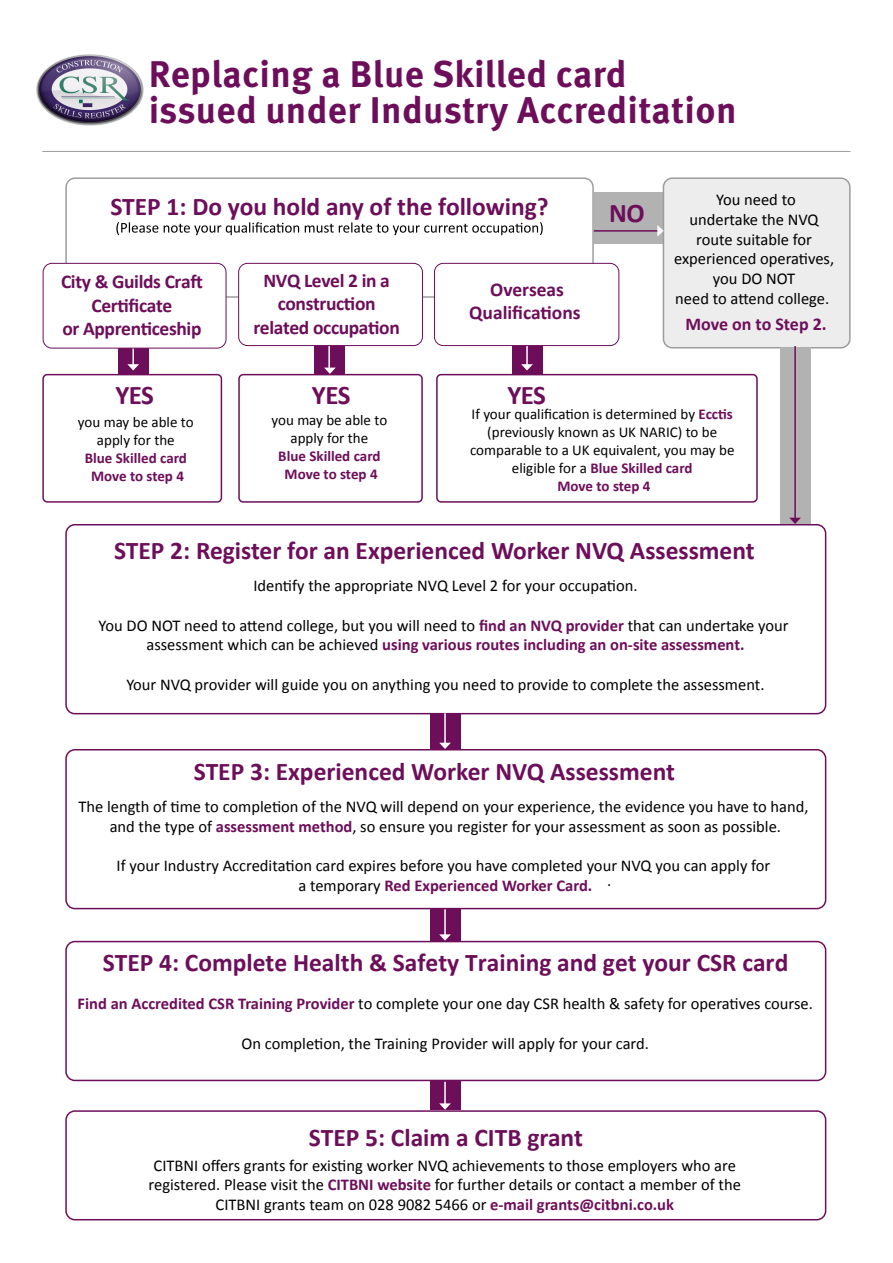
<style>
.page{position:relative;width:893px;height:1263px;background:#fff}
.page>*{position:absolute;margin:0;border:0;box-sizing:border-box;transform-origin:0 0}
.t1{font:700 37.2px/35.5px "Meta Pro";letter-spacing:.01em;color:#6d0e5a}
.t2{font:700 27px "Calibri";letter-spacing:-.02em;color:#6d0e5a}
.t3{font:700 25.5px "Calibri";color:#6d0e5a}
.t4{font:700 19.5px/23.4px "Calibri";letter-spacing:-.02em;color:#6d0e5a;text-align:center}
.t5{font:700 19.5px/23.4px "Calibri";color:#6d0e5a;text-align:center}
.t6{font:700 18px "Calibri";color:#6d0e5a}
.t7{font:16.5px/19.8px "Calibri";color:#000;text-align:center}
.t8{font:15px/18px "Calibri";color:#000;text-align:center}
.t9{font:700 15px/18px "Calibri";color:#6d0e5a;text-align:center}
.s1{font-weight:700;color:#6d0e5a}
</style>
<div class="page">
<div style="left:430px;top:714px;width:31px;height:396px;background:#6d0e5a"></div>
<div style="left:65px;top:524px;width:761px;height:190px;border:2px solid #6d0e5a;border-radius:9px"></div>
<div style="left:66px;top:750px;width:760px;height:158px;background:#fff;border-radius:9px"></div>
<div style="left:65px;top:749px;width:761px;height:160px;border:2px solid #6d0e5a;border-radius:9px"></div>
<div style="left:66px;top:941px;width:760px;height:139px;background:#fff;border-radius:9px"></div>
<div style="left:65px;top:941px;width:761px;height:140px;border:2px solid #6d0e5a;border-radius:9px"></div>
<div style="left:65px;top:1110px;width:761px;height:110px;border:2px solid #6d0e5a;border-radius:9px"></div>
<hr style="left:42px;top:151px;width:808px;height:1px;background:#9d9d9c">
<div style="left:65px;top:177px;width:529px;height:121px;border:2px solid #9d9d9c;border-radius:9px"></div>
<svg style="left:116px;top:222px;width:427px;height:13px"></svg>
<div style="left:118px;top:294px;width:31px;height:85px;background:#6d0e5a"></div>
<div style="left:314px;top:294px;width:31px;height:85px;background:#6d0e5a"></div>
<div style="left:512px;top:294px;width:31px;height:85px;background:#6d0e5a"></div>
<div style="left:43px;top:375px;width:183px;height:127px;background:#fff;border-radius:4px"></div>
<div style="left:42px;top:374px;width:180px;height:129px;border:1px solid #6d0e5a;border-radius:4px"></div>
<div style="left:239px;top:375px;width:183px;height:127px;background:#fff;border-radius:4px"></div>
<div style="left:238px;top:374px;width:185px;height:129px;border:2px solid #6d0e5a;border-radius:4px"></div>
<div style="left:437px;top:375px;width:320px;height:127px;background:#fff;border-radius:4px"></div>
<div style="left:436px;top:374px;width:322px;height:129px;border:2px solid #6d0e5a;border-radius:4px"></div>
<hr style="left:132px;top:296px;width:2px;height:69px;background:#fff">
<svg style="left:127px;top:364px;width:12px;height:6px"></svg>
<hr style="left:328px;top:289px;width:2px;height:79px;background:#fff">
<svg style="left:324px;top:368px;width:12px;height:6px"></svg>
<hr style="left:526px;top:296px;width:2px;height:69px;background:#fff">
<svg style="left:521px;top:364px;width:12px;height:6px"></svg>
<div style="left:43px;top:263px;width:183px;height:85px;background:#fff;border-radius:9px"></div>
<div style="left:43px;top:263px;width:183px;height:85px;border:1px solid #6d0e5a;border-radius:9px"></div>
<div style="left:239px;top:263px;width:183px;height:83px;background:#fff;border-radius:9px"></div>
<div style="left:238px;top:263px;width:185px;height:83px;border:1px solid #6d0e5a;border-radius:9px"></div>
<div style="left:434px;top:263px;width:185px;height:83px;background:#fff;border-radius:9px"></div>
<div style="left:434px;top:263px;width:185px;height:83px;border:1px solid #6d0e5a;border-radius:9px"></div>
<div style="left:594px;top:192px;width:69px;height:51px;background:#b2b2b2"></div>
<div style="left:663px;top:178px;width:187px;height:170px;background:#ededed;border-radius:9px"></div>
<div style="left:663px;top:177px;width:188px;height:171px;border:2px solid #9d9d9c;border-radius:9px"></div>
<hr style="left:594px;top:230px;width:64px;height:2px;background:#6d0e5a">
<svg style="left:657px;top:225px;width:7px;height:12px"></svg>
<div style="left:780px;top:347px;width:31px;height:177px;background:#b2b2b2"></div>
<hr style="left:794px;top:346px;width:2px;height:172px;background:#6d0e5a">
<svg style="left:789px;top:518px;width:12px;height:6px"></svg>
<hr style="left:444px;top:713px;width:2px;height:30px;background:#fff">
<svg style="left:439px;top:743px;width:12px;height:6px"></svg>
<hr style="left:444px;top:909px;width:2px;height:26px;background:#fff">
<svg style="left:439px;top:934px;width:12px;height:7px"></svg>
<hr style="left:444px;top:1082px;width:2px;height:22px;background:#fff">
<svg style="left:439px;top:1103px;width:12px;height:7px"></svg>
<img style="left:37px;top:55px;width:107px;height:71px">
<h1 class="t1" style="left:149px;top:54px;width:589px">Replacing a Blue Skilled card issued under Industry Accreditation</h1>
<h3 class="t3" style="left:110px;top:188px;width:440px">STEP 1: Do you hold any of the following?</h3>
<p class="t4" style="left:61px;top:269px;width:143px">City &amp; Guilds Craft<br>Certificate<br>or Apprenticeship</p>
<p class="t4" style="left:253px;top:268px;width:148px">NVQ Level 2 in a construction related occupation</p>
<p class="t5" style="left:469px;top:277px;width:113px">Overseas<br>Qualifications</p>
<h2 class="t2" style="left:115px;top:376px;width:40px">YES</h2>
<h2 class="t2" style="left:312px;top:376px;width:40px">YES</h2>
<h2 class="t2" style="left:507px;top:376px;width:40px">YES</h2>
<h2 class="t2" style="left:609px;top:194px;width:37px">NO</h2>
<p class="t7" style="left:674px;top:189px;width:161px">You need to<br>undertake the NVQ route suitable for experienced operatives, you DO NOT<br>need to attend college.</p>
<p class="t6" style="left:685px;top:311px;width:143px">Move on to Step 2.</p>
<p class="t8" style="left:78px;top:413px;width:117px">you may be able to apply for the</p>
<p class="t9" style="left:85px;top:448px;width:104px">Blue Skilled card<br>Move to step 4</p>
<p class="t8" style="left:272px;top:411px;width:117px">you may be able to apply for the</p>
<p class="t9" style="left:278px;top:447px;width:104px">Blue Skilled card<br>Move to step 4</p>
<p class="t8" style="left:470px;top:405px;width:266px">If your qualification is determined by <span class="s1">Ecctis </span>(previously known as UK NARIC) to be comparable to a UK equivalent, you may be eligible for a <span class="s1">Blue Skilled card<br>Move to step 4</span></p>
<h3 class="t3" style="left:114px;top:532px;width:642px">STEP 2: Register for an Experienced Worker NVQ Assessment</h3>
<p class="t7" style="left:253px;top:575px;width:386px">Identify the appropriate NVQ Level 2 for your occupation.</p>
<p class="t7" style="left:99px;top:615px;width:691px">You DO NOT need to attend college, but you will need to <span class="s1">find an NVQ provider</span> that can undertake your assessment which can be achieved <span class="s1">using various routes including an on-site assessment.</span></p>
<p class="t7" style="left:126px;top:674px;width:640px">Your NVQ provider will guide you on anything you need to provide to complete the assessment.</p>
<h3 class="t3" style="left:194px;top:753px;width:483px">STEP 3: Experienced Worker NVQ Assessment</h3>
<p class="t7" style="left:78px;top:796px;width:732px">The length of time to completion of the NVQ will depend on your experience, the evidence you have to hand, and the type of <span class="s1">assessment method</span>, so ensure you register for your assessment as soon as possible.</p>
<p class="t7" style="left:117px;top:855px;width:655px">If your Industry Accreditation card expires before you have completed your NVQ you can apply for a temporary <span class="s1">Red Experienced Worker Card.</span></p>
<p class="t7" style="left:607px;top:870px;width:6px">.</p>
<h3 class="t3" style="left:103px;top:944px;width:687px">STEP 4: Complete Health &amp; Safety Training and get your CSR card</h3>
<p class="t7" style="left:78px;top:993px;width:737px"><span class="s1">Find an Accredited CSR Training Provider</span> to complete your one day CSR health &amp; safety for operatives course.</p>
<p class="t7" style="left:242px;top:1033px;width:409px">On completion, the Training Provider will apply for your card.</p>
<h3 class="t3" style="left:309px;top:1119px;width:275px">STEP 5: Claim a CITB grant</h3>
<p class="t7" style="left:149px;top:1155px;width:594px">CITBNI offers grants for existing worker NVQ achievements to those employers who are registered. Please visit the <span class="s1">CITBNI website</span> for further details or contact a member of the<br>CITBNI grants team on 028 9082 5466 or <span class="s1">e-mail grants@citbni.co.uk</span></p>
</div>
